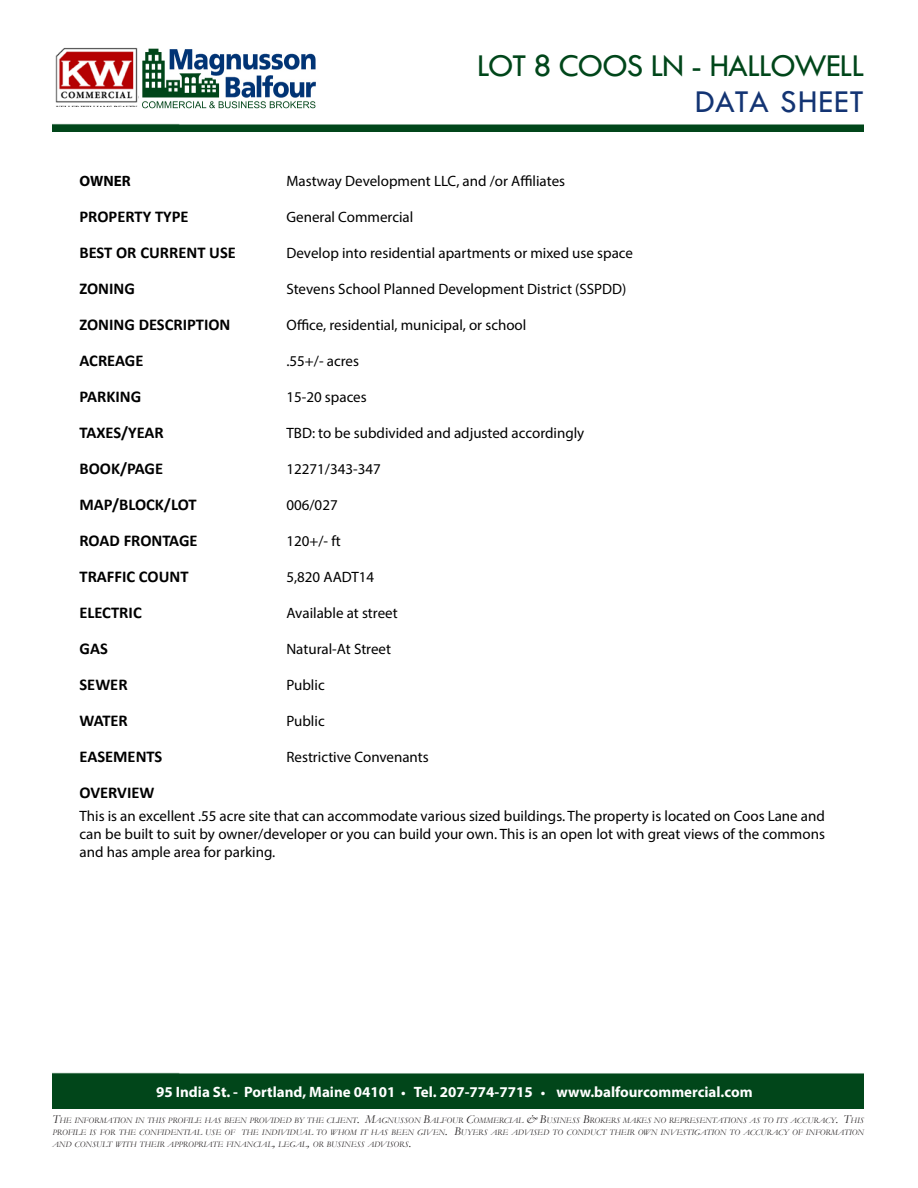
<style>
.page{position:relative;width:918px;height:1188px;background:#fff}
.page>*{position:absolute;margin:0;border:0;box-sizing:border-box;transform-origin:0 0}
.t1{font:33px "Tw Cen";letter-spacing:-.03em;color:#00461a}
.t2{font:33px "Tw Cen";letter-spacing:.03em;color:#133473}
.t3{font:700 16.5px "Calibri";color:#000}
.t4{font:15px/18px "Myriad Pro";color:#000;text-align:justify}
.t5{font:700 15px "Myriad Pro";color:#fff}
.t6{font:700 15px "Myriad Pro";color:#000}
.t7{font:italic 8.4px/12px "Garamond";color:#231f20;text-align:justify}
.s1{font-size:13.5px}
.s2{font-size:12px}
</style>
<div class="page">
<img style="left:55px;top:47px;width:84px;height:59px">
<img style="left:142px;top:48px;width:174px;height:61px">
<img style="left:52px;top:123px;width:812px;height:9px">
<div style="left:52px;top:1072px;width:812px;height:36px;background:#01461a"></div>
<p class="t1" style="left:477px;top:46px;width:389px">LOT 8 COOS LN - HALLOWELL</p>
<p class="t2" style="left:695px;top:82px;width:171px">DATA SHEET</p>
<p class="t6" style="left:80px;top:171px;width:53px">OWNER</p>
<p class="t4" style="left:286px;top:171px;width:280px">Mastway Development LLC, and /or Affiliates</p>
<p class="t3" style="left:80px;top:204px;width:111px">PROPERTY TYPE</p>
<p class="t4" style="left:286px;top:207px;width:128px">General Commercial</p>
<p class="t3" style="left:80px;top:240px;width:158px">BEST OR CURRENT USE</p>
<p class="t4" style="left:286px;top:243px;width:348px">Develop into residential apartments or mixed use space</p>
<p class="t3" style="left:80px;top:276px;width:57px">ZONING</p>
<p class="t4" style="left:286px;top:279px;width:341px">Stevens School Planned Development District (SSPDD)</p>
<p class="t3" style="left:80px;top:312px;width:153px">ZONING DESCRIPTION</p>
<p class="t4" style="left:286px;top:315px;width:241px">Office, residential, municipal, or school</p>
<p class="t3" style="left:80px;top:348px;width:66px">ACREAGE</p>
<p class="t4" style="left:286px;top:351px;width:74px">.55+/- acres</p>
<p class="t3" style="left:80px;top:384px;width:63px">PARKING</p>
<p class="t4" style="left:286px;top:387px;width:82px">15-20 spaces</p>
<p class="t3" style="left:80px;top:420px;width:86px">TAXES/YEAR</p>
<p class="t4" style="left:286px;top:423px;width:299px">TBD: to be subdivided and adjusted accordingly</p>
<p class="t3" style="left:80px;top:456px;width:85px">BOOK/PAGE</p>
<p class="t4" style="left:286px;top:459px;width:96px">12271/343-347</p>
<p class="t3" style="left:80px;top:492px;width:119px">MAP/BLOCK/LOT</p>
<p class="t4" style="left:286px;top:495px;width:53px">006/027</p>
<p class="t3" style="left:80px;top:528px;width:120px">ROAD FRONTAGE</p>
<p class="t4" style="left:286px;top:531px;width:56px">120+/- ft</p>
<p class="t3" style="left:80px;top:564px;width:111px">TRAFFIC COUNT</p>
<p class="t4" style="left:286px;top:567px;width:89px">5,820 AADT14</p>
<p class="t3" style="left:80px;top:600px;width:64px">ELECTRIC</p>
<p class="t4" style="left:286px;top:603px;width:113px">Available at street</p>
<p class="t3" style="left:80px;top:636px;width:30px">GAS</p>
<p class="t4" style="left:286px;top:639px;width:106px">Natural-At Street</p>
<p class="t3" style="left:80px;top:672px;width:50px">SEWER</p>
<p class="t4" style="left:286px;top:675px;width:40px">Public</p>
<p class="t3" style="left:80px;top:708px;width:50px">WATER</p>
<p class="t4" style="left:286px;top:711px;width:40px">Public</p>
<p class="t3" style="left:80px;top:744px;width:84px">EASEMENTS</p>
<p class="t4" style="left:286px;top:747px;width:144px">Restrictive Convenants</p>
<p class="t3" style="left:80px;top:780px;width:76px">OVERVIEW</p>
<p class="t4" style="left:80px;top:807px;width:747px">This is an excellent .55 acre site that can accommodate various sized buildings. The property is located on Coos Lane and can be built to suit by owner/developer or you can build your own. This is an open lot with great views of the commons and has ample area for parking.</p>
<p class="t5" style="left:156px;top:1083px;width:598px">95 India St. - Portland, Maine 04101 <span class="s1">•</span> Tel. 207-774-7715 <span class="s1">•</span> www.balfourcommercial.com</p>
<p class="t7" style="left:52px;top:1114px;width:813px"><span class="s2">T</span>HE INFORMATION IN THIS PROFILE HAS BEEN PROVIDED BY THE CLIENT<span class="s2">. M</span>AGNUSSON <span class="s2">B</span>ALFOUR <span class="s2">C</span>OMMERCIAL <span class="s2">&amp; B</span>USINESS <span class="s2">B</span>ROKERS MAKES NO REPRESENTATIONS AS TO ITS ACCURACY<span class="s2">. T</span>HIS PROFILE IS FOR THE CONFIDENTIAL USE OF THE INDIVIDUAL TO WHOM IT HAS BEEN GIVEN<span class="s2">. B</span>UYERS ARE ADVISED TO CONDUCT THEIR OWN INVESTIGATION TO ACCURACY OF INFORMATION AND CONSULT WITH THEIR APPROPRIATE FINANCIAL<span class="s2">,</span> LEGAL<span class="s2">,</span> OR BUSINESS ADVISORS<span class="s2">.</span></p>
</div>
